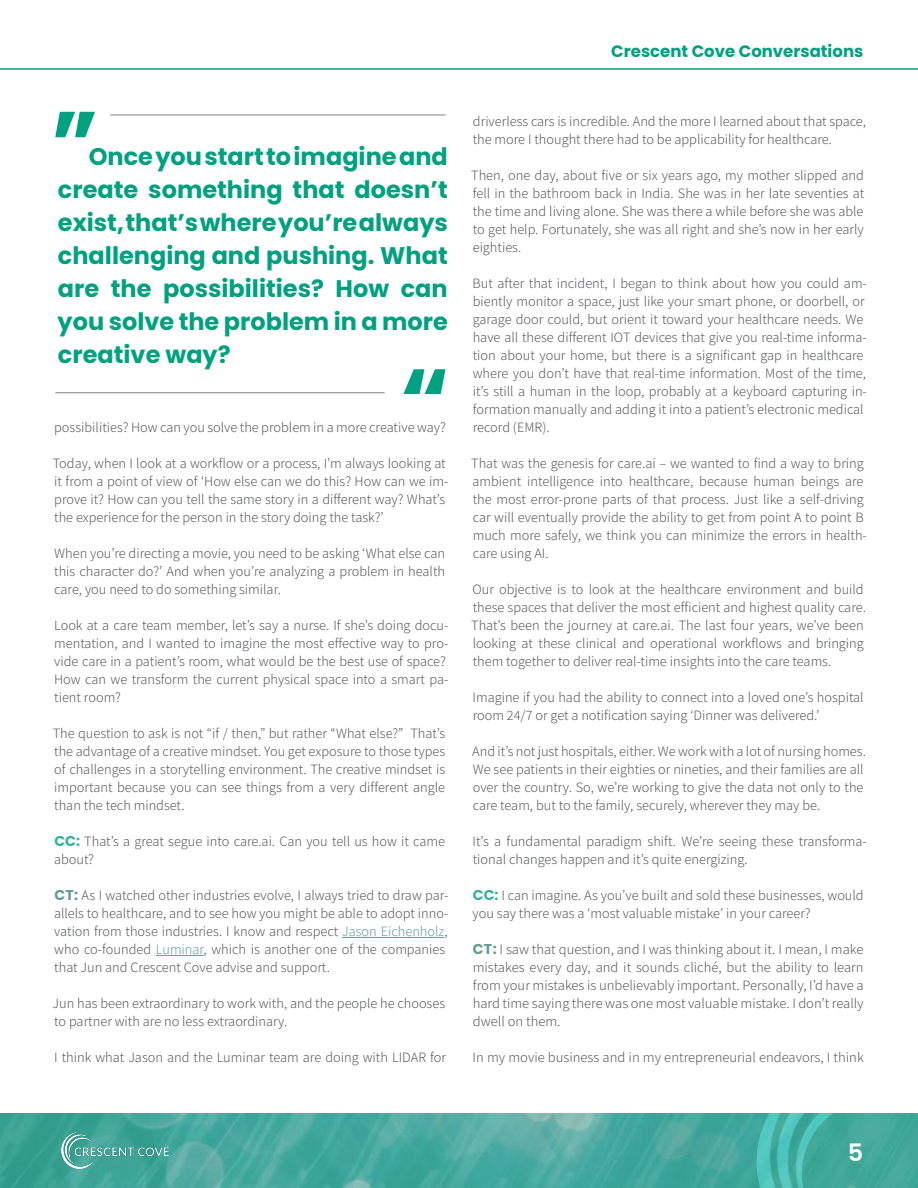
<style>
.page{position:relative;width:918px;height:1188px;background:#fff}
.page>*{position:absolute;margin:0;border:0;box-sizing:border-box;transform-origin:0 0}
.t1{font:700 24px/33px "Poppins";color:#00a180;text-align:justify}
.t2{font:600 24px "Poppins";color:#fff}
.t3{font:700 16.5px "Poppins";color:#00a180}
.t4{font:300 14.25px/18px "Assistant";color:#58595b}
.s1{font-family:"Poppins";font-weight:700;color:#33b49a}
.s2{font-family:"Poppins";font-weight:700;color:#659b95}
.s3{color:#659b95}
</style>
<div class="page">
<hr style="left:0;top:68px;width:918px;height:2px;background:#00a180">
<hr style="left:342px;top:937px;width:102px;height:1px;background:#659b95">
<hr style="left:156px;top:955px;width:48px;height:1px;background:#659b95">
<img style="left:0;top:1114px;width:756px;height:74px">
<img style="left:61px;top:1132px;width:108px;height:36px">
<img style="left:756px;top:1113px;width:162px;height:75px">
<svg style="left:403px;top:369px;width:43px;height:25px"></svg>
<svg style="left:55px;top:112px;width:40px;height:25px"></svg>
<hr style="left:110px;top:115px;width:336px;height:1px;background:#808285">
<hr style="left:55px;top:393px;width:330px;height:1px;background:#808285">
<h1 class="t1" style="left:58px;top:141px;width:392px;text-indent:31px">Once you start to imagine and create something that doesn’t exist, that’s where you’re always challenging and pushing. What are the possibilities? How can you solve the problem in a more creative way?</h1>
<p class="t4" style="left:54px;top:418px;width:393px">possibilities? How can you solve the problem in a more creative way?</p>
<p class="t4" style="left:53px;top:454px;width:397px">Today, when I look at a workflow or a process, I’m always looking at it from a point of view of ‘How else can we do this? How can we im&shy;prove it? How can you tell the same story in a different way? What’s the experience for the person in the story doing the task?’</p>
<p class="t4" style="left:54px;top:544px;width:392px;text-align:justify">When you’re directing a movie, you need to be asking ‘What else can this character do?’ And when you’re analyzing a problem in health care, you need to do something similar.</p>
<p class="t4" style="left:54px;top:616px;width:396px">Look at a care team member, let’s say a nurse. If she’s doing docu&shy;mentation, and I wanted to imagine the most effective way to pro&shy;vide care in a patient’s room, what would be the best use of space?<br>How can we transform the current physical space into a smart pa&shy;tient room?</p>
<p class="t4" style="left:53px;top:723px;width:394px;text-align:justify">The question to ask is not “if / then,” but rather “What else?” That’s the advantage of a creative mindset. You get exposure to those types of challenges in a storytelling environment. The creative mindset is important because you can see things from a very different angle than the tech mindset.</p>
<p class="t4" style="left:54px;top:831px;width:393px"><span class="s1">CC:</span> That’s a great segue into care.ai. Can you tell us how it came about?</p>
<p class="t4" style="left:54px;top:885px;width:396px"><span class="s2">CT:</span> As I watched other industries evolve, I always tried to draw par&shy;allels to healthcare, and to see how you might be able to adopt inno&shy;vation from those industries. I know and respect <span class="s3">Jason Eichenholz</span>, who co-founded <span class="s3">Luminar</span>, which is another one of the companies that Jun and Crescent Cove advise and support.</p>
<p class="t4" style="left:53px;top:993px;width:394px">Jun has been extraordinary to work with, and the people he chooses to partner with are no less extraordinary.</p>
<p class="t4" style="left:54px;top:1047px;width:394px">I think what Jason and the Luminar team are doing with LIDAR for</p>
<p class="t3" style="left:611px;top:41px;width:254px">Crescent Cove Conversations</p>
<p class="t4" style="left:473px;top:111px;width:395px">driverless cars is incredible. And the more I learned about that space, the more I thought there had to be applicability for healthcare.</p>
<p class="t4" style="left:471px;top:165px;width:395px;text-align:justify">Then, one day, about five or six years ago, my mother slipped and fell in the bathroom back in India. She was in her late seventies at the time and living alone. She was there a while before she was able to get help. Fortunately, she was all right and she’s now in her early eighties.</p>
<p class="t4" style="left:473px;top:273px;width:396px">But after that incident, I began to think about how you could am&shy;biently monitor a space, just like your smart phone, or doorbell, or garage door could, but orient it toward your healthcare needs. We have all these different IOT devices that give you real-time informa&shy;tion about your home, but there is a significant gap in healthcare where you don’t have that real-time information. Most of the time, it’s still a human in the loop, probably at a keyboard capturing in&shy;formation manually and adding it into a patient’s electronic medical record (EMR).</p>
<p class="t4" style="left:471px;top:453px;width:397px">That was the genesis for care.ai – we wanted to find a way to bring ambient intelligence into healthcare, because human beings are the most error-prone parts of that process. Just like a self-driving car will eventually provide the ability to get from point A to point B much more safely, we think you can minimize the errors in health&shy;care using AI.</p>
<p class="t4" style="left:471px;top:579px;width:396px">Our objective is to look at the healthcare environment and build these spaces that deliver the most efficient and highest quality care.<br>That’s been the journey at care.ai. The last four years, we’ve been looking at these clinical and operational workflows and bringing them together to deliver real-time insights into the care teams.</p>
<p class="t4" style="left:473px;top:687px;width:393px">Imagine if you had the ability to connect into a loved one’s hospital room 24/7 or get a notification saying ‘Dinner was delivered.’</p>
<p class="t4" style="left:472px;top:741px;width:395px">And it’s not just hospitals, either. We work with a lot of nursing homes.<br>We see patients in their eighties or nineties, and their families are all over the country. So, we’re working to give the data not only to the care team, but to the family, securely, wherever they may be.</p>
<p class="t4" style="left:473px;top:831px;width:396px">It’s a fundamental paradigm shift. We’re seeing these transforma&shy;tional changes happen and it’s quite energizing.</p>
<p class="t4" style="left:473px;top:885px;width:393px"><span class="s1">CC:</span> I can imagine. As you’ve built and sold these businesses, would you say there was a ‘most valuable mistake’ in your career?</p>
<p class="t4" style="left:473px;top:940px;width:393px;text-align:justify"><span class="s2">CT:</span> I saw that question, and I was thinking about it. I mean, I make mistakes every day, and it sounds cliché, but the ability to learn from your mistakes is unbelievably important. Personally, I’d have a hard time saying there was one most valuable mistake. I don’t really dwell on them.</p>
<p class="t4" style="left:473px;top:1048px;width:393px">In my movie business and in my entrepreneurial endeavors, I think</p>
<h1 class="t2" style="left:848px;top:1138px;width:17px">5</h1>
</div>
